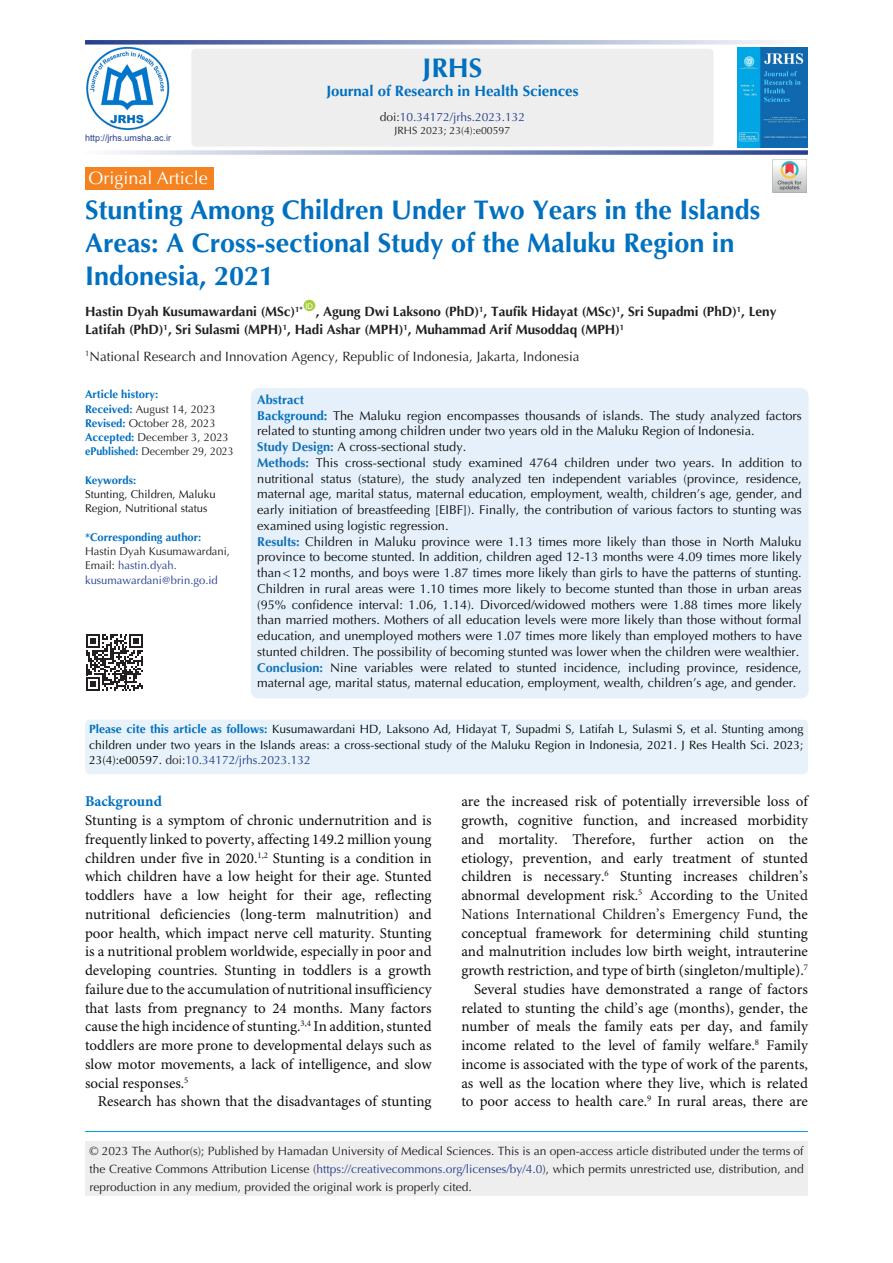
<style>
.page{position:relative;width:893px;height:1263px;background:#fff}
.page>*{position:absolute;margin:0;border:0;box-sizing:border-box;transform-origin:0 0}
.t1{font:700 27px/33px "Optima LT Std";color:#0070c0}
.t2{font:18px "Optima LT Std";color:#fff}
.t3{font:15px/18.8px "Minion Pro";color:#0d0d0d;text-align:justify}
.t4{font:700 15px "Optima LT Std";color:#0070c0}
.heading_1{font:700 15px "Minion Pro";color:#0070c0}
.t5{font:700 13.5px/18px "Optima LT Std";color:#231f20}
.t6{font:13.5px "Optima LT Std";color:#231f20}
.t7{font:12.75px/15.8px "Optima LT Std";color:#0d0d0d}
.t8{font:700 12.75px "Optima LT Std";color:#0070c0}
.t9{font:12px/18px "Optima LT Std";color:#221e1f;text-align:justify}
.t10{font:12px/15.8px "Optima LT Std";color:#040503;text-align:justify}
.t11{font:12px "Optima LT Std";color:#253f8e}
.t12{font:11.25px "Optima LT Std";color:#231f20}
.t13{font:11.25px/14.2px "Optima LT Std";color:#253f8e}
.t14{font:11.25px/14.2px "Optima LT Std";color:#0d0d0d}
.t15{font:700 11.25px "Optima LT Std";color:#0070c0}
.t16{font:11.25px "Optima LT Std";color:#231f20;scale:.95 1}
.t17{font:10.5px "Optima LT Std";color:#231f20}
.Body_Text{font:9px "Arial";color:#253f8e}
.t18{font:7.8px "Arial";color:#fff}
.s1{color:#231f20}
.s2{font-weight:700;color:#0070c0}
.s3{font-weight:700;color:#1070b9}
.s4{color:#253f8e}
</style>
<div class="page">
<hr style="left:85px;top:1131px;width:723px;height:1px;background:#0099e5">
<div style="left:191px;top:49px;width:522px;height:98px;background:#eee;border-radius:4px"></div>
<div style="left:85px;top:1141px;width:723px;height:55px;background:#eee"></div>
<div style="left:304px;top:300px;width:11px;height:11px;background:#a6ce39;border-radius:50%"></div>
<div style="left:85px;top:167px;width:129px;height:23px;background:#f58220"></div>
<img style="left:773px;top:159px;width:34px;height:34px">
<img style="left:738px;top:47px;width:70px;height:100px">
<img style="left:86px;top:47px;width:84px;height:83px">
<svg style="left:112px;top:150px;width:696px;height:5px;background:#98a4c9"></svg>
<svg style="left:85px;top:40px;width:697px;height:5px;background:#97a4c9"></svg>
<div style="left:85px;top:720px;width:723px;height:54px;background:#e8f2fa;border-radius:4px"></div>
<svg style="left:86px;top:634px;width:57px;height:57px"></svg>
<div style="left:251px;top:388px;width:558px;height:310px;background:#e6f0fa;border-radius:8px"></div>
<p class="Body_Text" style="left:85px;top:132px;width:88px">http://jrhs.umsha.ac.ir</p>
<p class="t2" style="left:88px;top:167px;width:121px">Original Article</p>
<p class="t1" style="left:422px;top:52px;width:61px">JRHS</p>
<p class="t4" style="left:326px;top:83px;width:254px">Journal of Research in Health Sciences</p>
<p class="t11" style="left:380px;top:110px;width:147px"><span class="s1">doi:</span>10.34172/jrhs.2023.132</p>
<p class="t17" style="left:395px;top:124px;width:117px">JRHS 2023; 23(4):e00597</p>
<p class="t1" style="left:85px;top:194px;width:677px">Stunting Among Children Under Two Years in the Islands<br>Areas: A Cross-sectional Study of the Maluku Region in<br>Indonesia, 2021</p>
<p class="t5" style="left:85px;top:303px;width:219px">Hastin Dyah Kusumawardani (MSc)<sup>1*</sup></p>
<p class="t18" style="left:305px;top:300px;width:9px">ID</p>
<p class="t5" style="left:85px;top:303px;width:693px;text-indent:231px">, Agung Dwi Laksono (PhD)<sup>1</sup>, Taufik Hidayat (MSc)<sup>1</sup>, Sri Supadmi (PhD)<sup>1</sup>, Leny<br>Latifah (PhD)<sup>1</sup>, Sri Sulasmi (MPH)<sup>1</sup>, Hadi Ashar (MPH)<sup>1</sup>, Muhammad Arif Musoddaq (MPH)<sup>1</sup></p>
<p class="t6" style="left:85px;top:348px;width:496px"><sup>1</sup>National Research and Innovation Agency, Republic of Indonesia, Jakarta, Indonesia</p>
<p class="t15" style="left:85px;top:388px;width:75px">Article history:</p>
<p class="t12" style="left:85px;top:402px;width:132px"><span class="s2">Received:</span> August 14, 2023</p>
<p class="t12" style="left:85px;top:417px;width:132px"><span class="s2">Revised:</span> October 28, 2023</p>
<p class="t12" style="left:85px;top:431px;width:145px"><span class="s2">Accepted:</span> December 3, 2023</p>
<p class="t16" style="left:85px;top:445px;width:158px"><span class="s2">ePublished:</span> December 29, 2023</p>
<p class="t15" style="left:85px;top:474px;width:53px">Keywords:</p>
<p class="t14" style="left:85px;top:487px;width:132px">Stunting, Children, Maluku<br>Region, Nutritional status</p>
<p class="t15" style="left:85px;top:531px;width:118px">*Corresponding author:</p>
<p class="t13" style="left:85px;top:544px;width:147px"><span class="s1">Hastin Dyah Kusumawardani,<br>Email:</span> hastin.dyah. kusumawardani@brin.go.id</p>
<p class="t8" style="left:257px;top:392px;width:48px">Abstract</p>
<p class="t7" style="left:257px;top:407px;width:546px"><span class="s2">Background:</span> The Maluku region encompasses thousands of islands. The study analyzed factors related to stunting among children under two years old in the Maluku Region of Indonesia.</p>
<p class="t7" style="left:257px;top:439px;width:211px"><span class="s3">Study Design:</span> A cross-sectional study.</p>
<p class="t7" style="left:257px;top:455px;width:546px;text-align:justify"><span class="s3">Methods:</span> This cross-sectional study examined 4764 children under two years. In addition to nutritional status (stature), the study analyzed ten independent variables (province, residence, maternal age, marital status, maternal education, employment, wealth, children<span class="s1">’</span>s age, gender, and early initiation of breastfeeding [EIBF]). Finally, the contribution of various factors to stunting was examined using logistic regression.</p>
<p class="t7" style="left:257px;top:533px;width:546px;text-align:justify"><span class="s3">Results:</span> Children in Maluku province were 1.13 times more likely than those in North Maluku province to become stunted. In addition, children aged 12-13 months were 4.09 times more likely than&lt;12 months, and boys were 1.87 times more likely than girls to have the patterns of stunting.<br>Children in rural areas were 1.10 times more likely to become stunted than those in urban areas (95% confidence interval: 1.06, 1.14). Divorced/widowed mothers were 1.88 times more likely than married mothers. Mothers of all education levels were more likely than those without formal education, and unemployed mothers were 1.07 times more likely than employed mothers to have stunted children. The possibility of becoming stunted was lower when the children were wealthier.</p>
<p class="t7" style="left:257px;top:659px;width:546px"><span class="s3">Conclusion:</span> Nine variables were related to stunted incidence, including province, residence, maternal age, marital status, maternal education, employment, wealth, children<span class="s1">’</span>s age, and gender.</p>
<p class="t10" style="left:89px;top:721px;width:716px"><span class="s2">Please cite this article as follows:</span> Kusumawardani HD, Laksono Ad, Hidayat T, Supadmi S, Latifah L, Sulasmi S, et al. Stunting among children under two years in the Islands areas: a cross-sectional study of the Maluku Region in Indonesia, 2021. J Res Health Sci. 2023; 23(4):e00597. <span class="s1">doi:</span><span class="s4">10.34172/jrhs.2023.132</span></p>
<p class="heading_1" style="left:85px;top:791px;width:78px">Background</p>
<p class="t3" style="left:85px;top:811px;width:348px">Stunting is a symptom of chronic undernutrition and is frequently linked to poverty, affecting 149.2 million young children under five in 2020.<sup>1,2</sup> Stunting is a condition in which children have a low height for their age. Stunted toddlers have a low height for their age, reflecting nutritional deficiencies (long-term malnutrition) and poor health, which impact nerve cell maturity. Stunting is a nutritional problem worldwide, especially in poor and developing countries. Stunting in toddlers is a growth failure due to the accumulation of nutritional insufficiency that lasts from pregnancy to 24 months. Many factors cause the high incidence of stunting.<sup>3,4</sup> In addition, stunted toddlers are more prone to developmental delays such as slow motor movements, a lack of intelligence, and slow social responses.<sup>5</sup></p>
<p class="t3" style="left:98px;top:1093px;width:335px">Research has shown that the disadvantages of stunting</p>
<p class="t3" style="left:461px;top:793px;width:348px">are the increased risk of potentially irreversible loss of growth, cognitive function, and increased morbidity and mortality. Therefore, further action on the etiology, prevention, and early treatment of stunted children is necessary.<sup>6</sup> Stunting increases children’s abnormal development risk.<sup>5</sup> According to the <span class="s1">United Nations International Children’s Emergency Fund</span>, the conceptual framework for determining child stunting and malnutrition includes low birth weight, intrauterine growth restriction, and type of birth (singleton/multiple).<sup>7</sup></p>
<p class="t3" style="left:461px;top:980px;width:348px;text-indent:13px">Several studies have demonstrated a range of factors related to stunting the child<span class="s1">’</span>s age (months), gender, the number of meals the family eats per day, and family income related to the level of family welfare.<sup>8</sup> Family income is associated with the type of work of the parents, as well as the location where they live, which is related to poor access to health care.<sup>9</sup> In rural areas, there are</p>
<p class="t9" style="left:90px;top:1142px;width:715px"><span class="s1">© 2023 The Author(s); Published by Hamadan University of Medical Sciences.</span> This is an open-access article distributed under the terms of the Creative Commons Attribution License (<span class="s4">https://creativecommons.org/licenses/by/4.0</span>), which permits unrestricted use, distribution, and reproduction in any medium, provided the original work is properly cited.</p>
</div>
